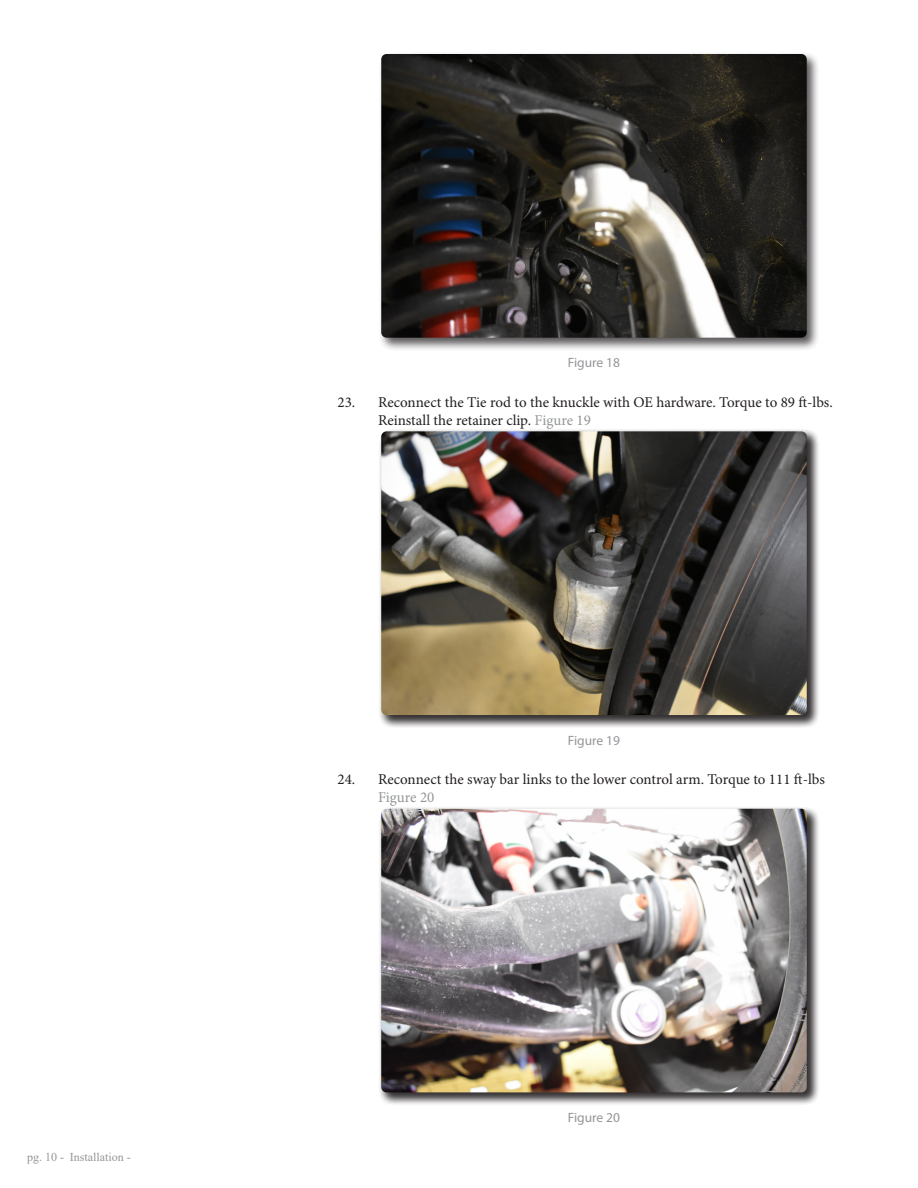
<style>
.page{position:relative;width:918px;height:1188px;background:#fff}
.page>*{position:absolute;margin:0;border:0;box-sizing:border-box;transform-origin:0 0}
.t1{font:15px/18px "Minion Pro";color:#231f20}
.t2{font:13.5px "Myriad Pro";color:#939598}
.t3{font:12px "Times New Roman";color:#939598}
.s1{color:#939598}
</style>
<div class="page">
<div style="left:378px;top:51px;width:442px;height:300px;background:#231f20;opacity:.75"></div>
<img style="left:381px;top:54px;width:426px;height:284px">
<div style="left:378px;top:429px;width:442px;height:300px;background:#231f20;opacity:.75"></div>
<img style="left:381px;top:431px;width:426px;height:284px">
<div style="left:378px;top:806px;width:442px;height:300px;background:#231f20;opacity:.75"></div>
<img style="left:381px;top:809px;width:426px;height:283px">
<p class="t3" style="left:27px;top:1149px;width:105px">pg. 10 - Installation -</p>
<p class="t2" style="left:568px;top:355px;width:54px">Figure 18</p>
<p class="t1" style="left:378px;top:393px;width:456px;text-indent:-40px">23. Reconnect the Tie rod to the knuckle with OE hardware. Torque to 89 ft-lbs.<br>Reinstall the retainer clip. <span class="s1">Figure 19</span></p>
<p class="t2" style="left:568px;top:732px;width:54px">Figure 19</p>
<p class="t1" style="left:378px;top:771px;width:448px;text-indent:-40px">24. Reconnect the sway bar links to the lower control arm. Torque to 111 ft-lbs<br><span class="s1">Figure 20</span></p>
<p class="t2" style="left:568px;top:1109px;width:54px">Figure 20</p>
</div>
